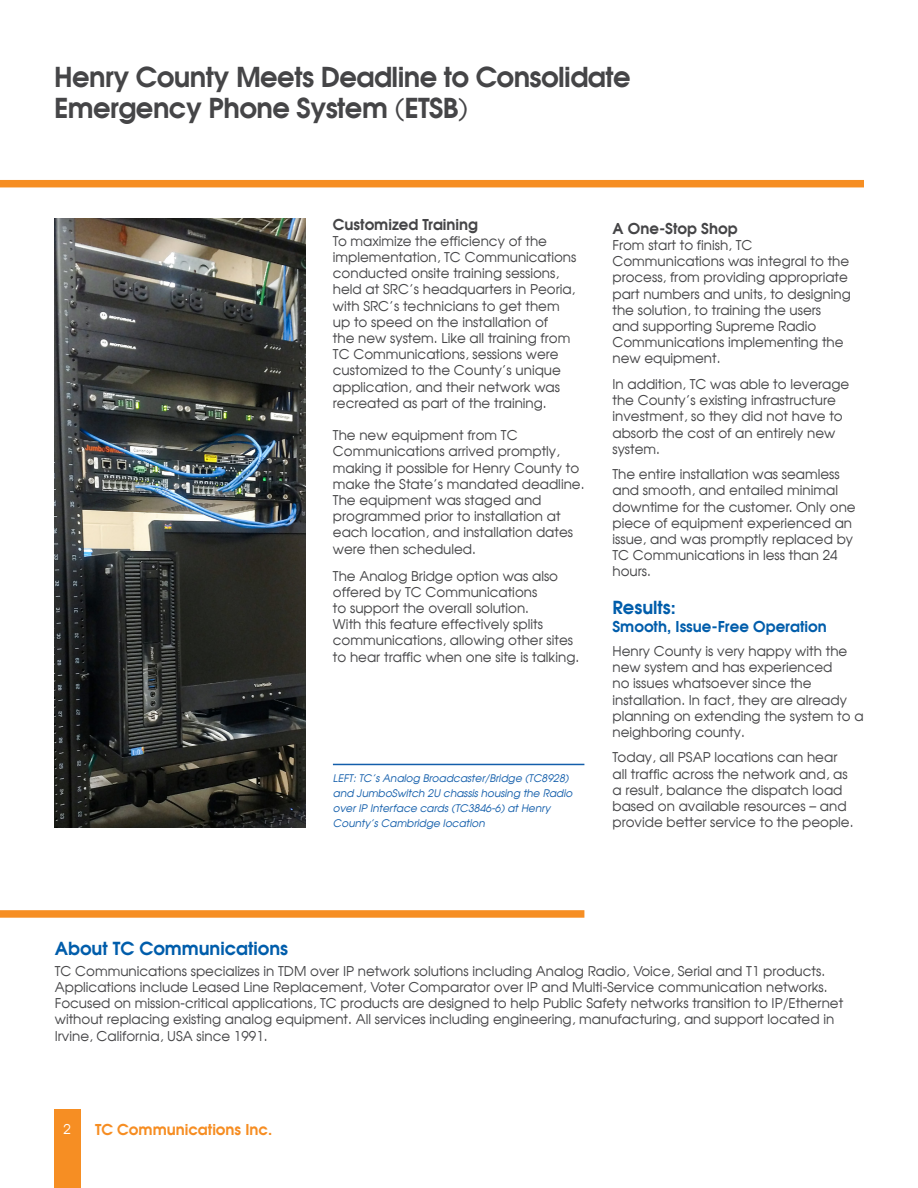
<style>
.page{position:relative;width:918px;height:1188px;background:#fff}
.page>*{position:absolute;margin:0;border:0;box-sizing:border-box;transform-origin:0 0}
.t1{font:700 27.45px/31.2px "Avalon";letter-spacing:-.02em;color:#454547}
.t2{font:700 18px "Avalon";color:#005dab}
.t3{font:700 15px "Avalon";color:#454547}
.t4{font:700 15px "Avalon";color:#005dab}
.t5{font:700 15px "Avalon";color:#f68d22}
.t6{font:13.5px/16.2px "Avalon Plain";color:#454547}
.t7{font:13.5px "Avalon Plain";color:#fff}
.t8{font:italic 10.5px/15px "Avalon Plain";color:#135eab}
</style>
<div class="page">
<div style="left:0;top:180px;width:864px;height:7px;background:#f68e23"></div>
<div style="left:54px;top:1110px;width:27px;height:78px;background:#f68e23"></div>
<div style="left:0;top:910px;width:584px;height:8px;background:#f68e23"></div>
<hr style="left:333px;top:764px;width:251px;height:1px;background:#135eab">
<img style="left:54px;top:219px;width:252px;height:608px">
<p class="t1" style="left:54px;top:60px;width:578px">Henry County Meets Deadline to Consolidate<br>Emergency Phone System (ETSB)</p>
<p class="t3" style="left:333px;top:214px;width:147px">Customized Training</p>
<p class="t6" style="left:333px;top:232px;width:245px">To maximize the efficiency of the implementation, TC Communications conducted onsite training sessions, held at SRC’s headquarters in Peoria, with SRC’s technicians to get them up to speed on the installation of<br>the new system. Like all training from TC Communications, sessions were customized to the County’s unique application, and their network was recreated as part of the training.</p>
<p class="t6" style="left:333px;top:427px;width:253px">The new equipment from TC<br>Communications arrived promptly, making it possible for Henry County to make the State’s mandated deadline.<br>The equipment was staged and programmed prior to installation at each location, and installation dates were then scheduled.</p>
<p class="t6" style="left:333px;top:567px;width:248px">The Analog Bridge option was also offered by TC Communications<br>to support the overall solution.<br>With this feature effectively splits communications, allowing other sites to hear traffic when one site is talking.</p>
<p class="t8" style="left:333px;top:771px;width:243px">LEFT: TC’s Analog Broadcaster/Bridge (TC8928) and JumboSwitch 2U chassis housing the Radio over IP Interface cards (TC3846-6) at Henry County’s Cambridge location</p>
<p class="t3" style="left:613px;top:218px;width:127px">A One-Stop Shop</p>
<p class="t6" style="left:613px;top:237px;width:240px">From start to finish, TC<br>Communications was integral to the process, from providing appropriate part numbers and units, to designing the solution, to training the users and supporting Supreme Radio<br>Communications implementing the new equipment.</p>
<p class="t6" style="left:613px;top:376px;width:238px">In addition, TC was able to leverage the County’s existing infrastructure investment, so they did not have to absorb the cost of an entirely new system.</p>
<p class="t6" style="left:613px;top:466px;width:245px">The entire installation was seamless and smooth, and entailed minimal downtime for the customer. Only one piece of equipment experienced an issue, and was promptly replaced by<br>TC Communications in less than 24 hours.</p>
<p class="t2" style="left:613px;top:595px;width:65px">Results:</p>
<p class="t4" style="left:613px;top:616px;width:216px">Smooth, Issue-Free Operation</p>
<p class="t6" style="left:613px;top:643px;width:253px">Henry County is very happy with the new system and has experienced<br>no issues whatsoever since the installation. In fact, they are already planning on extending the system to a neighboring county.</p>
<p class="t6" style="left:613px;top:749px;width:243px">Today, all PSAP locations can hear all traffic across the network and, as a result, balance the dispatch load based on available resources – and provide better service to the people.</p>
<p class="t2" style="left:55px;top:936px;width:235px">About TC Communications</p>
<p class="t6" style="left:55px;top:963px;width:790px">TC Communications specializes in TDM over IP network solutions including Analog Radio, Voice, Serial and T1 products.<br>Applications include Leased Line Replacement, Voter Comparator over IP and Multi-Service communication networks.<br>Focused on mission-critical applications, TC products are designed to help Public Safety networks transition to IP/Ethernet without replacing existing analog equipment. All services including engineering, manufacturing, and support located in Irvine, California, USA since 1991.</p>
<p class="t7" style="left:64px;top:1121px;width:9px">2</p>
<p class="t5" style="left:95px;top:1119px;width:179px">TC Communications Inc.</p>
</div>
